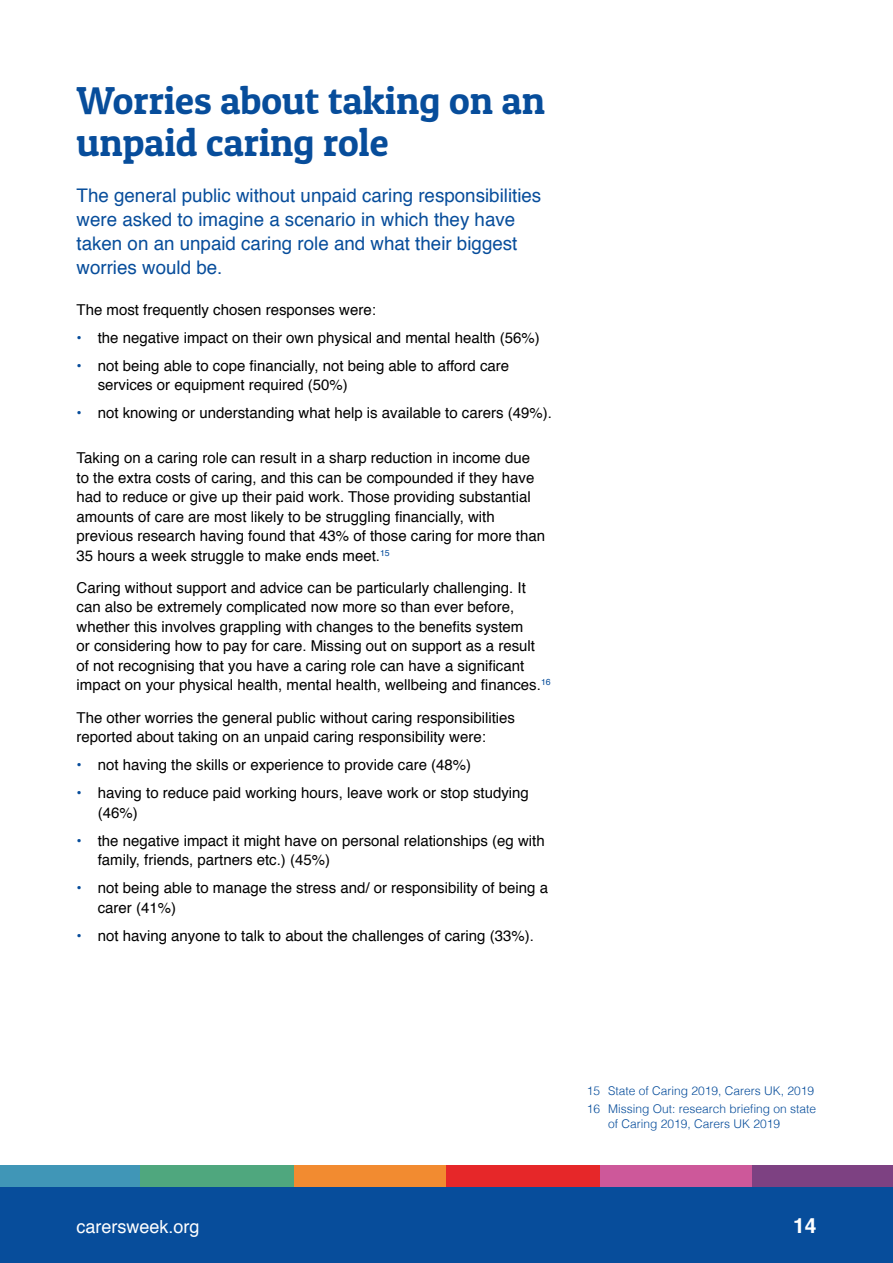
<style>
.page{position:relative;width:893px;height:1263px;background:#fff}
.page>*{position:absolute;margin:0;border:0;box-sizing:border-box;transform-origin:0 0}
.t1{font:39px/42px "Patua One";color:#074d9b}
.t2{font:700 21px "Helvetica";color:#fff}
.t3{font:18.75px/24px "Helvetica";color:#074d9b}
.t4{font:18px "Helvetica";color:#fff}
.t5{font:15px/19.5px "Helvetica";color:#000}
.t6{font:300 12px/18.6px "Helvetica";color:#074d9b}
.s1{color:#074d9b}
</style>
<div class="page">
<div style="left:0;top:1187px;width:893px;height:76px;background:#074d9b"></div>
<div style="left:0;top:1165px;width:140px;height:22px;background:#4096b7"></div>
<div style="left:294px;top:1165px;width:153px;height:22px;background:#f28b30"></div>
<div style="left:600px;top:1165px;width:153px;height:22px;background:#cd589a"></div>
<div style="left:140px;top:1165px;width:153px;height:22px;background:#4fa77e"></div>
<div style="left:447px;top:1165px;width:153px;height:22px;background:#e62729"></div>
<div style="left:753px;top:1165px;width:140px;height:22px;background:#7d4182"></div>
<h1 class="t1" style="left:77px;top:79px;width:470px">Worries about taking on an unpaid caring role</h1>
<p class="t3" style="left:77px;top:184px;width:466px">The general public without unpaid caring responsibilities were asked to imagine a scenario in which they have taken on an unpaid caring role and what their biggest worries would be.</p>
<p class="t5" style="left:77px;top:300px;width:301px">The most frequently chosen responses were:</p>
<p class="t5" style="left:77px;top:328px;width:465px"><span class="s1">•</span> the negative impact on their own physical and mental health (56%)</p>
<p class="t5" style="left:98px;top:356px;width:413px;text-indent:-21px"><span class="s1">•</span> not being able to cope financially, not being able to afford care services or equipment required (50%)</p>
<p class="t5" style="left:77px;top:403px;width:477px"><span class="s1">•</span> not knowing or understanding what help is available to carers (49%).</p>
<p class="t5" style="left:77px;top:448px;width:470px">Taking on a caring role can result in a sharp reduction in income due to the extra costs of caring, and this can be compounded if they have had to reduce or give up their paid work. Those providing substantial amounts of care are most likely to be struggling financially, with previous research having found that 43% of those caring for more than 35 hours a week struggle to make ends meet.<sup>15</sup></p>
<p class="t5" style="left:77px;top:578px;width:476px">Caring without support and advice can be particularly challenging. It can also be extremely complicated now more so than ever before, whether this involves grappling with changes to the benefits system<br>or considering how to pay for care. Missing out on support as a result of not recognising that you have a caring role can have a significant impact on your physical health, mental health, wellbeing and finances.<sup>16</sup></p>
<p class="t5" style="left:77px;top:708px;width:440px">The other worries the general public without caring responsibilities reported about taking on an unpaid caring responsibility were:</p>
<p class="t5" style="left:77px;top:755px;width:396px"><span class="s1">•</span> not having the skills or experience to provide care (48%)</p>
<p class="t5" style="left:98px;top:783px;width:433px;text-indent:-21px"><span class="s1">•</span> having to reduce paid working hours, leave work or stop studying (46%)</p>
<p class="t5" style="left:98px;top:831px;width:448px;text-indent:-21px"><span class="s1">•</span> the negative impact it might have on personal relationships (eg with family, friends, partners etc.) (45%)</p>
<p class="t5" style="left:98px;top:878px;width:452px;text-indent:-21px"><span class="s1">•</span> not being able to manage the stress and/ or responsibility of being a carer (41%)</p>
<p class="t5" style="left:77px;top:926px;width:459px"><span class="s1">•</span> not having anyone to talk to about the challenges of caring (33%).</p>
<p class="t6" style="left:587px;top:1080px;width:231px">15 State of Caring 2019, Carers UK, 2019<br>16 Missing Out: research briefing on state</p>
<p class="t6" style="left:608px;top:1113px;width:174px">of Caring 2019, Carers UK 2019</p>
<p class="t4" style="left:77px;top:1212px;width:125px">carersweek.org</p>
<h2 class="t2" style="left:793px;top:1208px;width:25px">14</h2>
</div>
